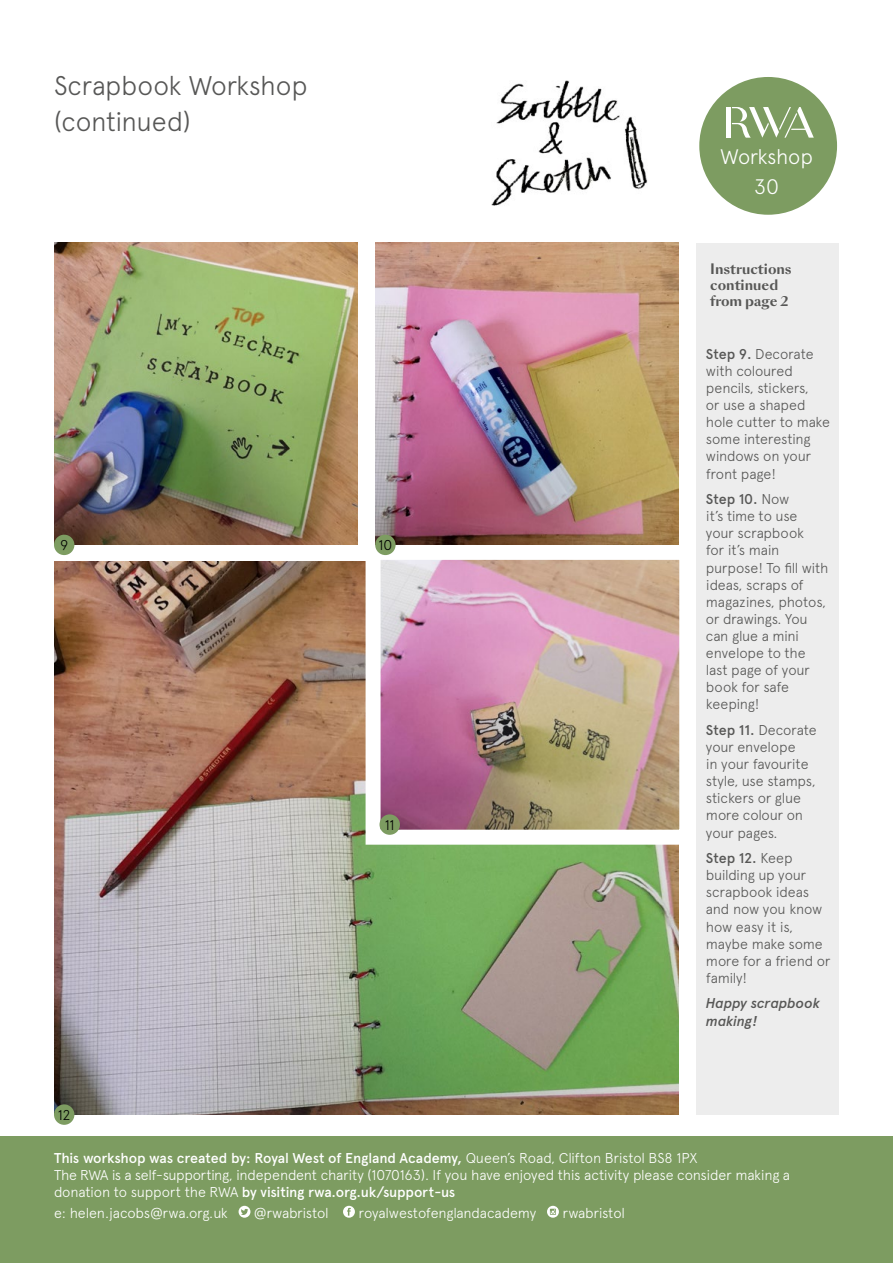
<style>
.page{position:relative;width:893px;height:1263px;background:#fff}
.page>*{position:absolute;margin:0;border:0;box-sizing:border-box;transform-origin:0 0}
.t1{font:300 27px/36px "Apercu";letter-spacing:-.015em;color:#575756}
.t2{font:300 21px "Apercu";letter-spacing:-.02em;color:#fff}
._6__Course_text_blac{font:300 14.25px/17.1px "Apercu";letter-spacing:-.015em;color:#575756}
.t3{font:300 14.25px/17.1px "Apercu";letter-spacing:-.015em;color:#fff}
._6__Course_text_blac-2{font:italic 500 14.25px/17.1px "Apercu";letter-spacing:-.015em;color:#575756}
.t4{font:300 14.25px "Apercu";color:#000}
.t5{font:700 13.5px/16.2px "Sang Bleu Sans";color:#575756}
.s1{font-weight:500}
</style>
<div class="page">
<img style="left:54px;top:561px;width:624px;height:553px">
<div style="left:696px;top:243px;width:143px;height:871px;background:#ededed"></div>
<div style="left:699px;top:77px;width:138px;height:138px;background:#7d9c61;border-radius:50%"></div>
<hr style="left:726px;top:107px;width:4px;height:31px;background:#fff">
<svg style="left:732px;top:107px;width:82px;height:31px"></svg>
<img style="left:491px;top:80px;width:157px;height:126px">
<img style="left:54px;top:243px;width:303px;height:302px">
<img style="left:382px;top:561px;width:296px;height:268px">
<div style="left:366px;top:545px;width:328px;height:300px;border:15px solid #fff"></div>
<img style="left:375px;top:243px;width:303px;height:302px">
<div style="left:54px;top:535px;width:20px;height:20px;background:#7d9c61;border-radius:50%"></div>
<div style="left:379px;top:814px;width:21px;height:21px;background:#7d9c61;border-radius:50%"></div>
<div style="left:375px;top:535px;width:21px;height:20px;background:#7d9c61;border-radius:50%"></div>
<div style="left:54px;top:1104px;width:20px;height:21px;background:#7d9c61;border-radius:50%"></div>
<div style="left:0;top:1137px;width:893px;height:126px;background:#7d9c61"></div>
<svg style="left:239px;top:1206px;width:11px;height:12px"></svg>
<svg style="left:343px;top:1206px;width:12px;height:12px"></svg>
<svg style="left:547px;top:1206px;width:12px;height:12px"></svg>
<p class="t1" style="left:54px;top:68px;width:255px">Scrapbook Workshop (continued)</p>
<p class="t4" style="left:60px;top:536px;width:10px">9</p>
<p class="t4" style="left:58px;top:1106px;width:14px">12</p>
<p class="t4" style="left:379px;top:536px;width:15px">10</p>
<p class="t4" style="left:385px;top:816px;width:11px">11</p>
<p class="t2" style="left:720px;top:144px;width:94px">Workshop</p>
<p class="t2" style="left:754px;top:174px;width:26px">30</p>
<p class="t5" style="left:710px;top:261px;width:83px">Instructions continued from page 2</p>
<p class="_6__Course_text_blac" style="left:706px;top:345px;width:126px"><span class="s1">Step 9.</span> Decorate with coloured pencils, stickers,<br>or use a shaped hole cutter to make some interesting windows on your front page!</p>
<p class="_6__Course_text_blac" style="left:706px;top:490px;width:124px"><span class="s1">Step 10.</span> Now<br>it’s time to use your scrapbook<br>for it’s main purpose! To fill with ideas, scraps of magazines, photos, or drawings. You can glue a mini envelope to the last page of your book for safe keeping!</p>
<p class="_6__Course_text_blac" style="left:706px;top:721px;width:112px"><span class="s1">Step 11.</span> Decorate your envelope<br>in your favourite style, use stamps, stickers or glue more colour on your pages.</p>
<p class="_6__Course_text_blac" style="left:706px;top:849px;width:126px"><span class="s1">Step 12.</span> Keep building up your scrapbook ideas and now you know how easy it is, maybe make some more for a friend or family!</p>
<p class="_6__Course_text_blac-2" style="left:706px;top:995px;width:116px">Happy scrapbook making!</p>
<p class="t3" style="left:54px;top:1149px;width:738px"><span class="s1">This workshop was created by: Royal West of England Academy,</span> Queen’s Road, Clifton Bristol BS8 1PX<br>The RWA is a self-supporting, independent charity (1070163). If you have enjoyed this activity please consider making a donation to support the RWA <span class="s1">by visiting rwa.org.uk/support-us</span></p>
<p class="t3" style="left:54px;top:1204px;width:175px">e: helen.jacobs@rwa.org.uk</p>
<p class="t3" style="left:254px;top:1204px;width:76px">@rwabristol</p>
<p class="t3" style="left:358px;top:1204px;width:179px">royalwestofenglandacademy</p>
<p class="t3" style="left:562px;top:1204px;width:64px">rwabristol</p>
</div>
